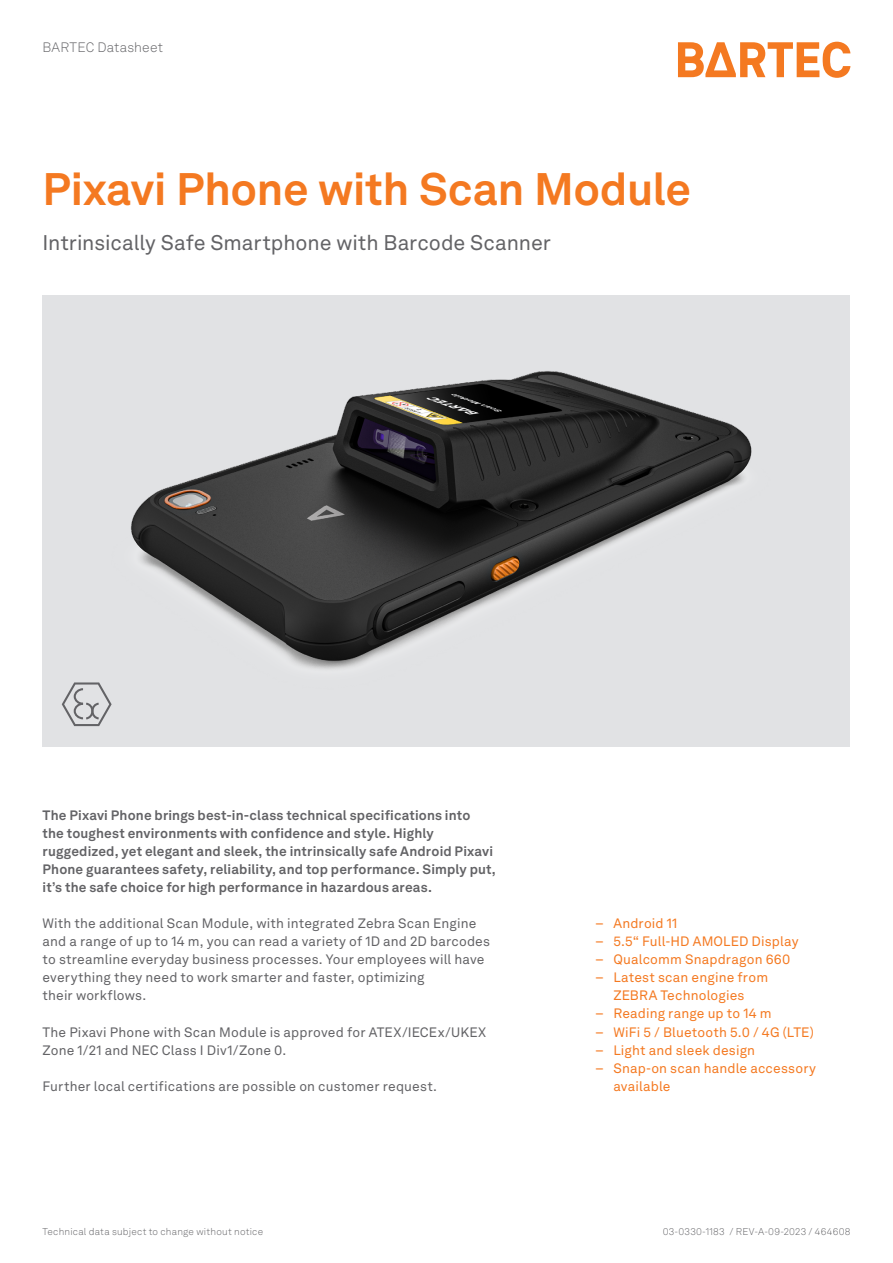
<style>
.page{position:relative;width:893px;height:1263px;background:#fff}
.page>*{position:absolute;margin:0;border:0;box-sizing:border-box;transform-origin:0 0}
._01_Productname_30{font:700 45px "Akkurat LL";letter-spacing:-.01em;color:#f47921}
._02_Subheadline_14{font:21px "Akkurat LL";letter-spacing:-.005em;color:#636366}
._03_Copy_9{font:13.5px/18px "Akkurat LL";letter-spacing:.01em;color:#636366}
._03_Intro_Headline_9{font:700 13.5px/18px "Akkurat LL";letter-spacing:.01em;color:#636366}
.t1{font:13.5px/18px "Akkurat LL";letter-spacing:.01em;color:#f47921;text-align:center}
.t2{font:300 13.5px "Akkurat LL";letter-spacing:.015em;color:#636366}
.t3{font:300 9.75px "Akkurat LL";letter-spacing:.025em;color:#636366}
.s1{font-family:"Akkurat Pro"}
</style>
<div class="page">
<div style="left:43px;top:296px;width:807px;height:451px;background:#e1e2e4"></div>
<svg style="left:62px;top:682px;width:50px;height:44px"></svg>
<img style="left:130px;top:371px;width:622px;height:298px">
<svg style="left:678px;top:42px;width:172px;height:36px"></svg>
<p class="t2" style="left:43px;top:38px;width:122px">BARTEC Datasheet</p>
<p class="_01_Productname_30" style="left:43px;top:155px;width:650px">Pixavi Phone with Scan Module</p>
<p class="_02_Subheadline_14" style="left:43px;top:227px;width:510px">Intrinsically Safe Smartphone with Barcode Scanner</p>
<p class="_03_Intro_Headline_9" style="left:43px;top:805px;width:455px">The Pixavi Phone brings best-in-class technical specifications into<br>the toughest environments with confidence and style. Highly ruggedized, yet elegant and sleek, the intrinsically safe Android Pixavi Phone guarantees safety, reliability, and top performance. Simply put, it’s the safe choice for high performance in hazardous areas.</p>
<p class="_03_Copy_9" style="left:43px;top:914px;width:449px">With the additional Scan Module, with integrated Zebra Scan Engine and a range of up to 14 m, you can read a variety of 1D and 2D barcodes to streamline everyday business processes. Your employees will have everything they need to work smarter and faster, optimizing<br>their workflows.</p>
<p class="_03_Copy_9" style="left:43px;top:1022px;width:445px">The Pixavi Phone with Scan Module is approved for ATEX/IECEx/UKEX<br>Zone 1/21 and NEC Class I Div1/Zone 0.</p>
<p class="_03_Copy_9" style="left:43px;top:1076px;width:396px">Further local certifications are possible on customer request.</p>
<p class="t1" style="left:595px;top:914px;width:84px"><span class="s1">–</span> Android 11</p>
<p class="t1" style="left:595px;top:932px;width:205px"><span class="s1">–</span> 5.5“ Full-HD AMOLED Display</p>
<p class="t1" style="left:595px;top:950px;width:196px"><span class="s1">–</span> Qualcomm Snapdragon 660</p>
<p class="t1" style="left:595px;top:968px;width:174px"><span class="s1">–</span> Latest scan engine from<br>ZEBRA Technologies</p>
<p class="t1" style="left:595px;top:1004px;width:178px"><span class="s1">–</span> Reading range up to 14 m</p>
<p class="t1" style="left:595px;top:1022px;width:220px"><span class="s1">–</span> WiFi 5 / Bluetooth 5.0 / 4G (LTE)</p>
<p class="t1" style="left:595px;top:1040px;width:161px"><span class="s1">–</span> Light and sleek design</p>
<p class="t1" style="left:613px;top:1058px;width:204px;text-align:left;text-indent:-18px"><span class="s1">–</span> Snap-on scan handle accessory available</p>
<p class="t3" style="left:43px;top:1225px;width:222px">Technical data subject to change without notice</p>
<p class="t3" style="left:663px;top:1225px;width:189px">03-0330-1183 / REV-A-09-2023 / 464608</p>
</div>
